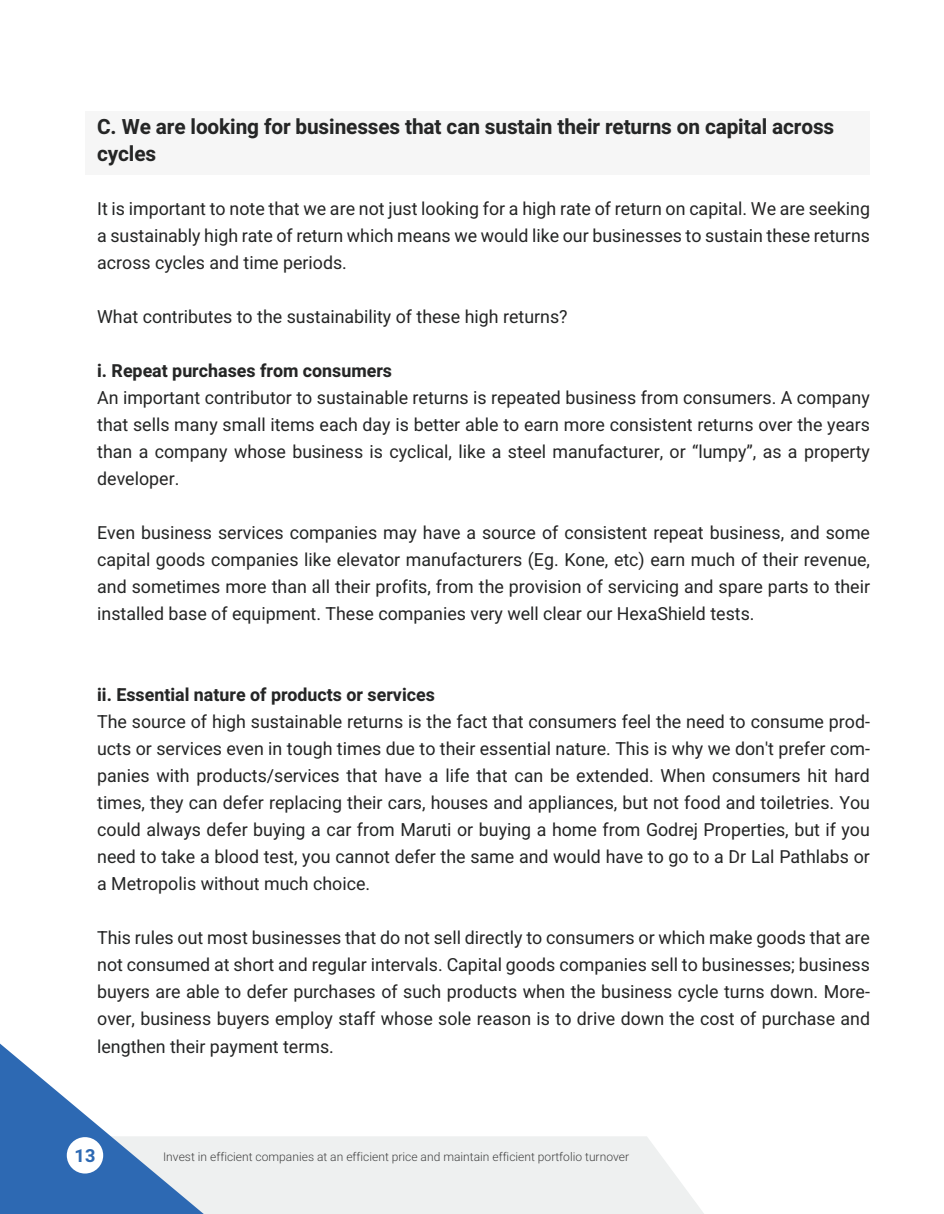
<style>
.page{position:relative;width:944px;height:1214px;background:#fff}
.page>*{position:absolute;margin:0;border:0;box-sizing:border-box;transform-origin:0 0}
.t1{font:700 21px/27px "Heebo";letter-spacing:-.005em;color:#252626}
.t2{font:18px/27px "Heebo";color:#252626;text-align:justify}
.t3{font:700 18px "Heebo";color:#252626}
.t4{font:700 18px "Heebo";color:#2d69b3}
.t5{font:300 12px "Heebo";color:#434343}
</style>
<div class="page">
<div style="left:85px;top:112px;width:785px;height:63px;background:#f6f6f6"></div>
<div style="left:204px;top:1136px;width:500px;height:78px;background:#eef0f0"></div>
<svg style="left:0;top:1043px;width:204px;height:171px"></svg>
<div style="left:67px;top:1137px;width:36px;height:36px;background:#fff;border-radius:50%"></div>
<p class="t1" style="left:97px;top:113px;width:738px">C. We are looking for businesses that can sustain their returns on capital across cycles</p>
<p class="t2" style="left:97px;top:195px;width:774px">It is important to note that we are not just looking for a high rate of return on capital. We are seeking a sustainably high rate of return which means we would like our businesses to sustain these returns across cycles and time periods.</p>
<p class="t2" style="left:97px;top:303px;width:472px">What contributes to the sustainability of these high returns?</p>
<p class="t3" style="left:97px;top:358px;width:296px">i. Repeat purchases from consumers</p>
<p class="t2" style="left:97px;top:384px;width:774px">An important contributor to sustainable returns is repeated business from consumers. A company that sells many small items each day is better able to earn more consistent returns over the years than a company whose business is cyclical, like a steel manufacturer, or “lumpy”, as a property developer.</p>
<p class="t2" style="left:97px;top:519px;width:774px">Even business services companies may have a source of consistent repeat business, and some capital goods companies like elevator manufacturers (Eg. Kone, etc) earn much of their revenue, and sometimes more than all their profits, from the provision of servicing and spare parts to their installed base of equipment. These companies very well clear our HexaShield tests.</p>
<p class="t3" style="left:97px;top:682px;width:339px">ii. Essential nature of products or services</p>
<p class="t2" style="left:97px;top:708px;width:774px">The source of high sustainable returns is the fact that consumers feel the need to consume prod&shy;ucts or services even in tough times due to their essential nature. This is why we don't prefer com&shy;panies with products/services that have a life that can be extended. When consumers hit hard times, they can defer replacing their cars, houses and appliances, but not food and toiletries. You could always defer buying a car from Maruti or buying a home from Godrej Properties, but if you need to take a blood test, you cannot defer the same and would have to go to a Dr Lal Pathlabs or a Metropolis without much choice.</p>
<p class="t2" style="left:97px;top:924px;width:774px">This rules out most businesses that do not sell directly to consumers or which make goods that are not consumed at short and regular intervals. Capital goods companies sell to businesses; business buyers are able to defer purchases of such products when the business cycle turns down. More&shy;over, business buyers employ staff whose sole reason is to drive down the cost of purchase and lengthen their payment terms.</p>
<p class="t4" style="left:75px;top:1143px;width:22px">13</p>
<p class="t5" style="left:163px;top:1147px;width:467px">Invest in efficient companies at an efficient price and maintain efficient portfolio turnover</p>
</div>
